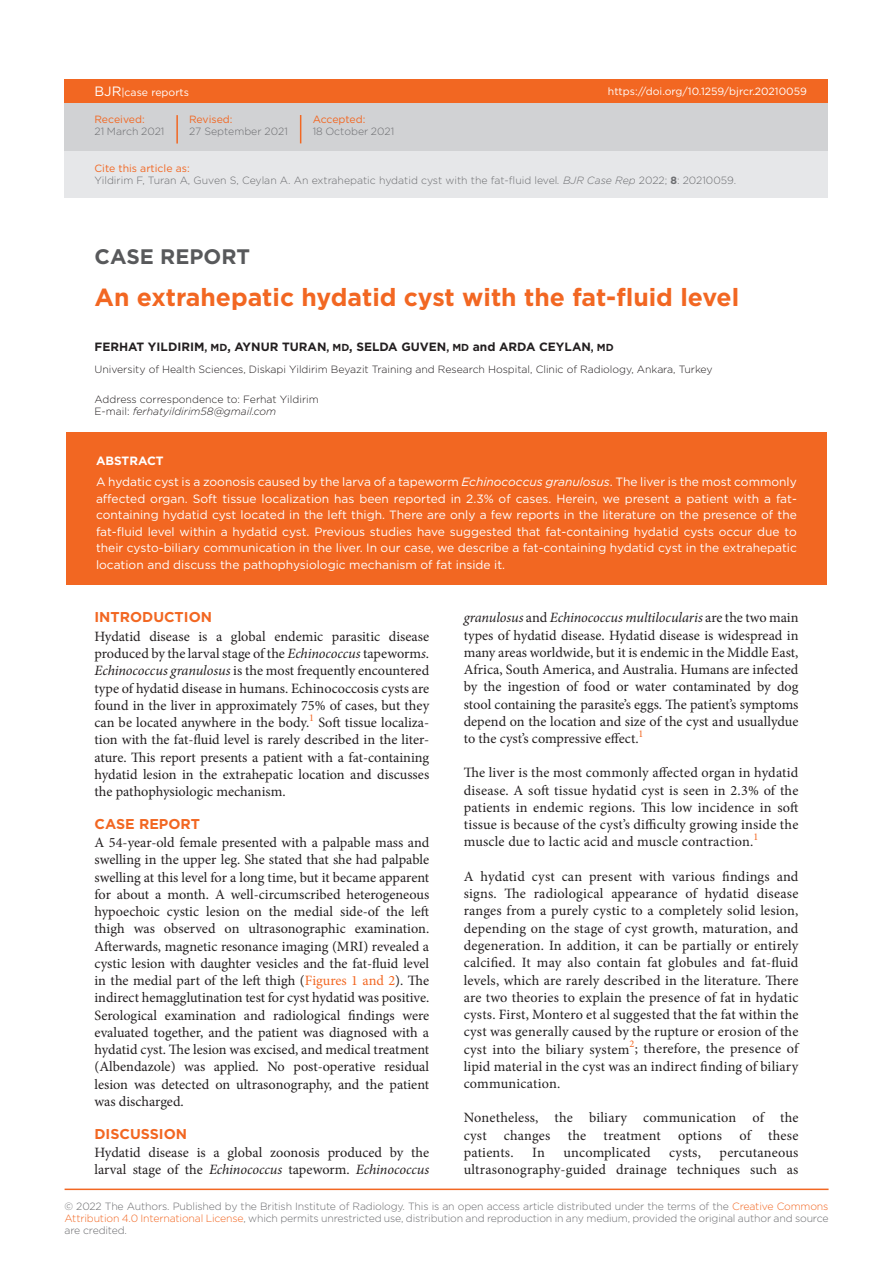
<style>
.page{position:relative;width:893px;height:1263px;background:#fff}
.page>*{position:absolute;margin:0;border:0;box-sizing:border-box;transform-origin:0 0}
.t1{font:700 24.75px "Gotham";color:#f26722}
.t2{font:700 21px "Gotham";color:#58595b}
.t3{font:14.25px/17.2px "Minion Pro";letter-spacing:.005em;color:#231f20;text-align:justify}
.t4{font:700 14.25px "Gotham";color:#f26722}
.t5{font:12px/16.5px "Gotham";color:#fff}
.t6{font:700 12px "Gotham";color:#231f20}
.t7{font:300 10.5px/12px "Gotham";letter-spacing:-.005em;color:#6c6d70;text-align:justify}
.t8{font:300 10.5px/12px "Gotham";letter-spacing:-.005em;color:#231f20}
.t9{font:10.5px "Gotham";color:#fff}
.t10{font:10.5px "Gotham";color:#f26722}
.s1{font-size:13.5px}
.s2{font-weight:400;color:#f26722}
.s3{font-style:italic}
.s4{font-weight:700}
.s5{font-size:10.2px}
.s6{color:#f26722}
</style>
<div class="page">
<div style="left:64px;top:79px;width:764px;height:24px;background:#f26722"></div>
<hr style="left:65px;top:1188px;width:763px;height:2px;background:#f26722">
<div style="left:64px;top:135px;width:764px;height:63px;background:#e6e7e9"></div>
<div style="left:64px;top:103px;width:764px;height:47px;background:#d1d2d4"></div>
<svg style="left:300px;top:115px;width:1px;height:28px"></svg>
<hr style="left:176px;top:115px;width:2px;height:29px;background:#f26722">
<div style="left:66px;top:432px;width:761px;height:152px;background:#f26722"></div>
<p class="t9" style="left:94px;top:85px;width:96px"><span class="s1">BJR</span>|case reports</p>
<p class="t9" style="left:608px;top:85px;width:200px">https://doi.org/10.1259/bjrcr.20210059</p>
<p class="t10" style="left:94px;top:113px;width:52px">Received:</p>
<p class="t7" style="left:94px;top:125px;width:71px">21 March 2021</p>
<p class="t10" style="left:189px;top:113px;width:45px">Revised:</p>
<p class="t7" style="left:189px;top:125px;width:100px">27 September 2021</p>
<p class="t10" style="left:313px;top:113px;width:54px">Accepted:</p>
<p class="t7" style="left:313px;top:125px;width:83px">18 October 2021</p>
<p class="t7" style="left:94px;top:162px;width:643px"><span class="s2">Cite this article as:<br></span>Yildirim F, Turan A, Guven S, Ceylan A. An extrahepatic hydatid cyst with the fat-fluid level<span class="s3">. BJR Case Rep</span> 2022; <span class="s4">8</span>: 20210059.</p>
<h2 class="t2" style="left:94px;top:242px;width:157px">CASE REPORT</h2>
<h1 class="t1" style="left:94px;top:280px;width:646px">An extrahepatic hydatid cyst with the fat-fluid level</h1>
<p class="t6" style="left:94px;top:338px;width:521px">FERHAT YILDIRIM<span class="s5">, MD</span>, AYNUR TURAN<span class="s5">, MD</span>, SELDA GUVEN<span class="s5">, MD</span> and ARDA CEYLAN<span class="s5">, MD</span></p>
<p class="t8" style="left:94px;top:363px;width:620px">University of Health Sciences, Diskapi Yildirim Beyazit Training and Research Hospital, Clinic of Radiology, Ankara, Turkey</p>
<p class="t8" style="left:94px;top:393px;width:226px">Address correspondence to: Ferhat Yildirim<br>E-mail: <span class="s3">ferhatyildirim58@gmail.com</span></p>
<p class="t5" style="left:96px;top:450px;width:702px;line-height:21px"><span class="s4">ABSTRACT<br></span>A hydatic cyst is a zoonosis caused by the larva of a tapeworm <span class="s3">Echinococcus granulosus</span>. The liver is the most commonly</p>
<p class="t5" style="left:96px;top:490px;width:702px;text-align:justify">affected organ. Soft tissue localization has been reported in 2.3% of cases. Herein, we present a patient with a fat&shy;containing hydatid cyst located in the left thigh. There are only a few reports in the literature on the presence of the fat-fluid level within a hydatid cyst. Previous studies have suggested that fat-containing hydatid cysts occur due to their cysto-biliary communication in the liver. In our case, we describe a fat-containing hydatid cyst in the extrahepatic location and discuss the pathophysiologic mechanism of fat inside it.</p>
<p class="t4" style="left:94px;top:608px;width:119px">INTRODUCTION</p>
<p class="t3" style="left:94px;top:628px;width:336px">Hydatid disease is a global endemic parasitic disease produced by the larval stage of the <span class="s3">Echinococcus</span> tapeworm<span class="s3">s</span>.<br><span class="s3">Echinococcus granulosus</span> is the most frequently encountered type of hydatid disease in humans. Echinococcosis cysts are found in the liver in approximately 75% of cases, but they can be located anywhere in the body.<sup>1</sup> Soft tissue localiza&shy;tion with the fat-fluid level is rarely described in the liter&shy;ature. This report presents a patient with a fat-containing hydatid lesion in the extrahepatic location and discusses the pathophysiologic mechanism.</p>
<p class="t4" style="left:94px;top:815px;width:107px">CASE REPORT</p>
<p class="t3" style="left:94px;top:834px;width:336px">A 54-year-old female presented with a palpable mass and swelling in the upper leg. She stated that she had palpable swelling at this level for a long time, but it became apparent for about a month. A well-circumscribed heterogeneous hypoechoic cystic lesion on the medial side-of the left thigh was observed on ultrasonographic examination.<br>Afterwards, magnetic resonance imaging (MRI) revealed a cystic lesion with daughter vesicles and the fat-fluid level in the medial part of the left thigh (<span class="s6">Figures 1 and 2</span>). The indirect hemagglutination test for cyst hydatid was positive.<br>Serological examination and radiological findings were evaluated together, and the patient was diagnosed with a hydatid cyst. The lesion was excised, and medical treatment (Albendazole) was applied. No post-operative residual lesion was detected on ultrasonography, and the patient was discharged.</p>
<p class="t4" style="left:94px;top:1124px;width:94px">DISCUSSION</p>
<p class="t3" style="left:94px;top:1144px;width:336px">Hydatid disease is a global zoonosis produced by the larval stage of the <span class="s3">Echinococcus</span> tapeworm. <span class="s3">Echinococcus</span></p>
<p class="t3" style="left:464px;top:609px;width:336px"><span class="s3">granulosus</span> and <span class="s3">Echinococcus multilocularis</span> are the two main types of hydatid disease. Hydatid disease is widespread in many areas worldwide, but it is endemic in the Middle East, Africa, South America, and Australia. Humans are infected by the ingestion of food or water contaminated by dog stool containing the parasite’s eggs. The patient’s symptoms depend on the location and size of the cyst and usuallydue to the cyst’s compressive effect.<sup>1</sup></p>
<p class="t3" style="left:464px;top:764px;width:336px">The liver is the most commonly affected organ in hydatid disease. A soft tissue hydatid cyst is seen in 2.3% of the patients in endemic regions. This low incidence in soft tissue is because of the cyst’s difficulty growing inside the muscle due to lactic acid and muscle contraction.<sup>1</sup></p>
<p class="t3" style="left:464px;top:868px;width:336px">A hydatid cyst can present with various findings and signs. The radiological appearance of hydatid disease ranges from a purely cystic to a completely solid lesion, depending on the stage of cyst growth, maturation, and degeneration. In addition, it can be partially or entirely calcified. It may also contain fat globules and fat-fluid levels, which are rarely described in the literature. There are two theories to explain the presence of fat in hydatic cysts. First, Montero et al suggested that the fat within the cyst was generally caused by the rupture or erosion of the cyst into the biliary system<sup>2</sup>; therefore, the presence of lipid material in the cyst was an indirect finding of biliary communication.</p>
<p class="t3" style="left:464px;top:1109px;width:336px">Nonetheless, the biliary communication of the cyst changes the treatment options of these patients.</p>
<p class="t3" style="left:532px;top:1144px;width:14px">In</p>
<p class="t3" style="left:563px;top:1144px;width:89px">uncomplicated</p>
<p class="t3" style="left:669px;top:1144px;width:33px">cysts,</p>
<p class="t3" style="left:464px;top:1144px;width:336px;text-align:right">percutaneous<br>ultrasonography-guided drainage techniques such as</p>
<p class="t7" style="left:64px;top:1200px;width:765px">© 2022 The Authors. Published by the British Institute of Radiology. This is an open access article distributed under the terms of the <span class="s6">Creative Commons Attribution 4.0 International License</span>, which permits unrestricted use, distribution and reproduction in any medium, provided the original author and source are credited.</p>
</div>
